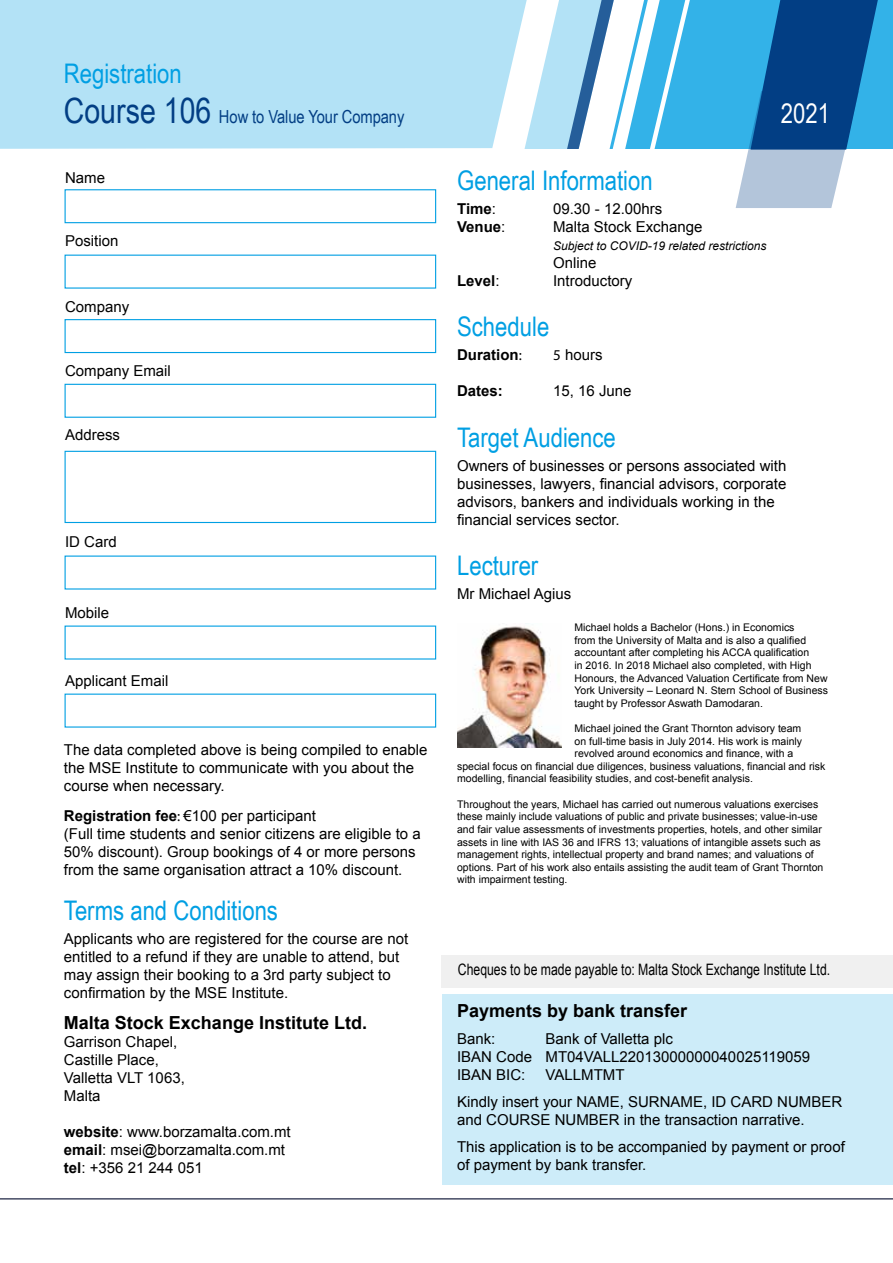
<style>
.page{position:relative;width:893px;height:1263px;background:#fff}
.page>*{position:absolute;margin:0;border:0;box-sizing:border-box;transform-origin:0 0}
.t1{font:34.8px "Arial Narrow";color:#023e84}
.t2{font:27px "Arial Narrow";color:#009fe3}
.t3{font:27px "Arial Narrow";color:#fff}
.t4{font:700 18px "Arial";color:#000}
.t5{font:18px "Arial Narrow";letter-spacing:-.005em;color:#023e84}
.t6{font:15.75px "Arial";color:#000;scale:.78 1}
.t7{font:15px/18px "Arial";color:#000}
.t8{font:700 15px "Arial";color:#000}
.t9{font:italic 12px "Arial";color:#000}
.t10{font:10.5px/12.6px "Arial";color:#000}
.s1{font-weight:700}
.s2{font-family:"Myriad Pro"}
.s3{font-weight:400}
.s4{font-family:"Myriad Pro";font-weight:400}
</style>
<div class="page">
<div style="left:0;top:0;width:491px;height:149px;background:#b3e2f6"></div>
<svg style="left:491px;top:0;width:402px;height:208px"></svg>
<hr style="left:0;top:1198px;width:893px;height:1px;background:#151d3c">
<div style="left:442px;top:994px;width:451px;height:190px;background:#cdecf9"></div>
<img style="left:457px;top:626px;width:104px;height:121px">
<div style="left:442px;top:955px;width:451px;height:32px;background:#f0f0f0"></div>
<div style="left:65px;top:189px;width:371px;height:34px;border:1px solid #009fe3"></div>
<div style="left:65px;top:451px;width:371px;height:72px;border:1px solid #009fe3"></div>
<div style="left:65px;top:319px;width:371px;height:34px;border:1px solid #009fe3"></div>
<div style="left:65px;top:384px;width:371px;height:34px;border:1px solid #009fe3"></div>
<h2 class="t2" style="left:64px;top:59px;width:120px">Registration</h2>
<h1 class="t1" style="left:64px;top:91px;width:149px">Course 106</h1>
<p class="t5" style="left:219px;top:106px;width:187px">How to Value Your Company</p>
<p class="t7" style="left:65px;top:168px;width:42px">Name</p>
<p class="t7" style="left:65px;top:232px;width:55px">Position</p>
<p class="t7" style="left:65px;top:298px;width:66px">Company</p>
<p class="t7" style="left:65px;top:362px;width:107px">Company Email</p>
<p class="t7" style="left:65px;top:426px;width:57px">Address</p>
<p class="t7" style="left:65px;top:533px;width:53px">ID Card</p>
<p class="t7" style="left:65px;top:604px;width:46px">Mobile</p>
<p class="t7" style="left:65px;top:672px;width:105px">Applicant Email</p>
<p class="t7" style="left:64px;top:741px;width:365px">The data completed above is being compiled to enable the MSE Institute to communicate with you about the course when necessary.</p>
<p class="t7" style="left:64px;top:807px;width:358px"><span class="s1">Registration fee</span><span class="s2">:</span> €100 per participant<br>(Full time students and senior citizens are eligible to a 50% discount). Group bookings of 4 or more persons from the same organisation attract a 10% discount.</p>
<h2 class="t2" style="left:64px;top:895px;width:216px">Terms and Conditions</h2>
<p class="t7" style="left:64px;top:929px;width:346px">Applicants who are registered for the course are not entitled to a refund if they are unable to attend, but may assign their booking to a 3rd party subject to confirmation by the MSE Institute.</p>
<p class="t4" style="left:64px;top:1011px;width:305px">Malta Stock Exchange Institute Ltd.</p>
<p class="t7" style="left:64px;top:1033px;width:122px">Garrison Chapel,<br>Castille Place,<br>Valletta VLT 1063,<br>Malta</p>
<p class="t7" style="left:64px;top:1123px;width:228px"><span class="s1">website</span>: www.borzamalta.com.mt <span class="s1">email</span>: msei@borzamalta.com.mt <span class="s1">tel</span>: +356 21 244 051</p>
<h2 class="t3" style="left:781px;top:99px;width:51px">2021</h2>
<h2 class="t2" style="left:457px;top:165px;width:197px">General Information</h2>
<p class="t8" style="left:457px;top:199px;width:40px">Time<span class="s3">:</span></p>
<p class="t7" style="left:553px;top:200px;width:111px">09.30 - 12.00hrs</p>
<p class="t8" style="left:457px;top:217px;width:50px">Venue<span class="s3">:</span></p>
<p class="t7" style="left:553px;top:218px;width:151px">Malta Stock Exchange</p>
<p class="t9" style="left:553px;top:238px;width:215px">Subject to COVID-19 related restrictions</p>
<p class="t7" style="left:553px;top:254px;width:45px">Online</p>
<p class="t8" style="left:457px;top:271px;width:44px">Level<span class="s3">:</span></p>
<p class="t7" style="left:553px;top:272px;width:81px">Introductory</p>
<h2 class="t2" style="left:457px;top:311px;width:94px">Schedule</h2>
<p class="t8" style="left:457px;top:345px;width:66px">Duration<span class="s4">:</span></p>
<p class="t7" style="left:553px;top:346px;width:51px"><span class="s2">5</span> hours</p>
<p class="t8" style="left:457px;top:381px;width:47px">Dates:</p>
<p class="t7" style="left:553px;top:382px;width:80px">15, 16 June</p>
<h2 class="t2" style="left:457px;top:422px;width:160px">Target Audience</h2>
<p class="t7" style="left:457px;top:456px;width:331px">Owners of businesses or persons associated with businesses, lawyers, financial advisors, corporate advisors, bankers and individuals working in the financial services sector.</p>
<h2 class="t2" style="left:457px;top:550px;width:83px">Lecturer</h2>
<p class="t7" style="left:457px;top:585px;width:116px">Mr Michael Agius</p>
<p class="t10" style="left:574px;top:621px;width:255px">Michael holds a Bachelor (Hons.) in Economics<br>from the University of Malta and is also a qualified accountant after completing his ACCA qualification<br>in 2016. In 2018 Michael also completed, with High Honours, the Advanced Valuation Certificate from New York University – Leonard N. Stern School of Business taught by Professor Aswath Damodaran.</p>
<p class="t10" style="left:574px;top:722px;width:228px">Michael joined the Grant Thornton advisory team</p>
<p class="t10" style="left:574px;top:735px;width:229px">on full-time basis in July 2014. His work is mainly</p>
<p class="t10" style="left:574px;top:747px;width:220px">revolved around economics and finance, with a</p>
<p class="t10" style="left:457px;top:760px;width:370px">special focus on financial due diligences, business valuations, financial and risk</p>
<p class="t10" style="left:457px;top:773px;width:297px">modelling, financial feasibility studies, and cost-benefit analysis.</p>
<p class="t10" style="left:457px;top:798px;width:368px">Throughout the years, Michael has carried out numerous valuations exercises these mainly include valuations of public and private businesses; value-in-use and fair value assessments of investments properties, hotels, and other similar assets in line with IAS 36 and IFRS 13; valuations of intangible assets such as management rights, intellectual property and brand names; and valuations of options. Part of his work also entails assisting the audit team of Grant Thornton with impairment testing.</p>
<p class="t6" style="left:458px;top:959px;width:479px">Cheques to be made payable to: Malta Stock Exchange Institute Ltd.</p>
<p class="t4" style="left:457px;top:998px;width:232px">Payments by bank transfer</p>
<p class="t7" style="left:457px;top:1029px;width:40px">Bank:</p>
<p class="t7" style="left:457px;top:1029px;width:355px;text-indent:88px">Bank of Valletta plc<br>IBAN Code MT04VALL22013000000040025119059<br>IBAN BIC:</p>
<p class="t7" style="left:457px;top:1061px;width:387px;line-height:27px;text-indent:88px">VALLMTMT<br>Kindly insert your NAME, SURNAME, ID CARD NUMBER</p>
<p class="t7" style="left:457px;top:1106px;width:389px;line-height:27px">and COURSE NUMBER in the transaction narrative.<br>This application is to be accompanied by payment or proof</p>
<p class="t7" style="left:457px;top:1155px;width:191px">of payment by bank transfer.</p>
</div>
